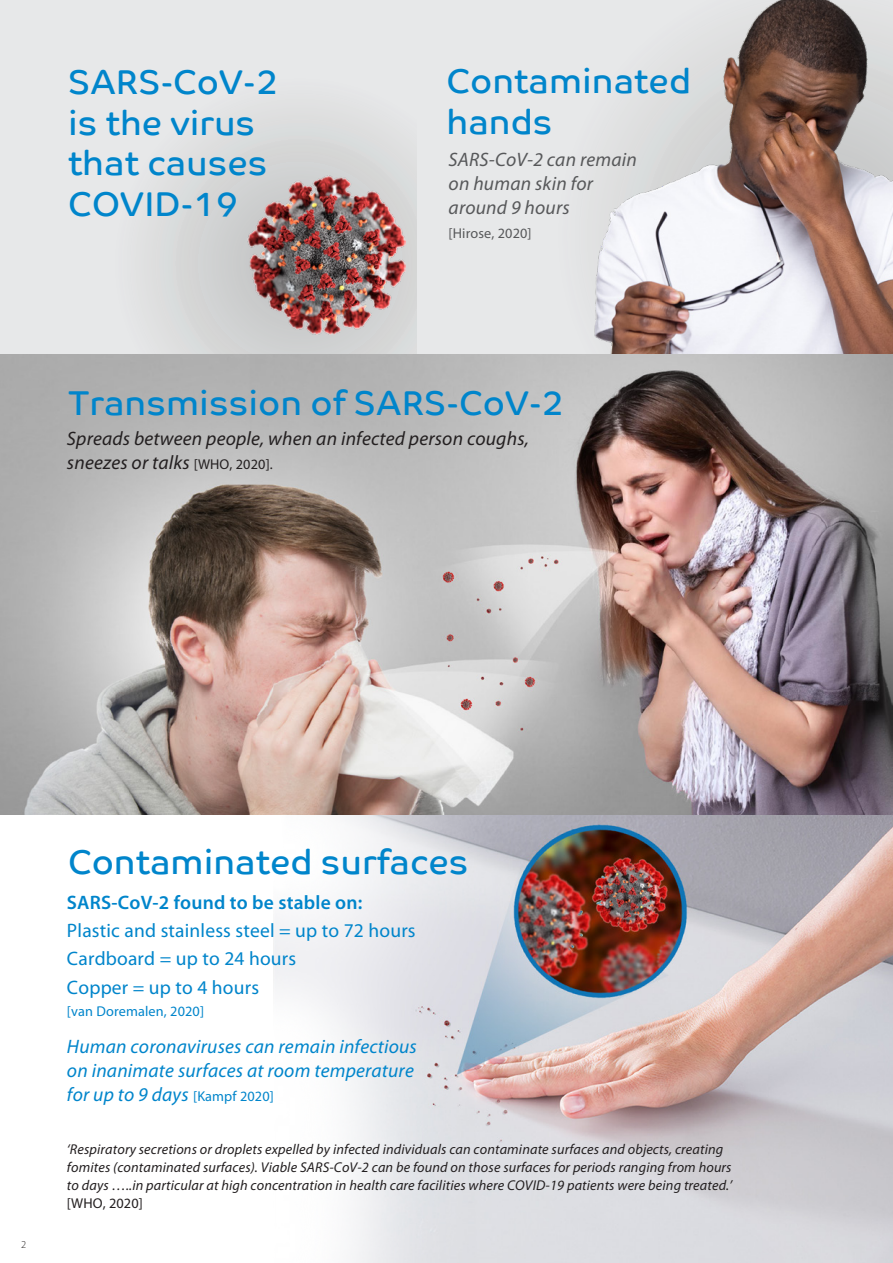
<style>
.page{position:relative;width:893px;height:1263px;background:#fff}
.page>*{position:absolute;margin:0;border:0;box-sizing:border-box;transform-origin:0 0}
.t1{font:34.5px/40.5px "Co Text";color:#0085cb}
.t2{font:italic 19.5px/24px "Myriad Pro";letter-spacing:.01em;color:#0085cb}
.t3{font:19.5px/28.2px "Myriad Pro";letter-spacing:.01em;color:#0085cb}
.t4{font:italic 19.5px/24px "Myriad Pro";letter-spacing:.01em;color:#231f20}
.t5{font:italic 19.5px/24px "Myriad Pro";letter-spacing:.01em;color:#57585a}
.t6{font:600 19.5px "Myriad Pro";letter-spacing:.01em;color:#0085cb}
.t7{font:italic 14.25px/18px "Myriad Pro";letter-spacing:.01em;color:#231f20}
.t8{font:14.25px "Myriad Pro";letter-spacing:.01em;color:#0085cb}
.t9{font:14.25px "Myriad Pro";letter-spacing:.01em;color:#57585a}
.t10{font:14.25px "Myriad Pro";letter-spacing:.01em;color:#231f20}
.t11{font:300 10.5px "Myriad Pro";color:#231f20}
.s1{font-style:normal;font-size:14.25px}
</style>
<div class="page">
<div style="left:417px;top:0;width:476px;height:361px;background:#e7e8e9"></div>
<img style="left:594px;top:0;width:299px;height:354px">
<svg style="left:0;top:0;width:417px;height:354px;background:#e1e2e3"></svg>
<img style="left:247px;top:176px;width:158px;height:159px">
<img style="left:84px;top:814px;width:809px;height:449px">
<img style="left:0;top:354px;width:893px;height:460px">
<h1 class="t1" style="left:68px;top:62px;width:212px">SARS-CoV-2 is the virus that causes<br>COVID-19</h1>
<h1 class="t1" style="left:446px;top:61px;width:246px">Contaminated hands</h1>
<h2 class="t5" style="left:449px;top:147px;width:190px">SARS-CoV-2 can remain on human skin for around 9 hours</h2>
<p class="t9" style="left:449px;top:225px;width:85px">[Hirose, 2020]</p>
<h1 class="t1" style="left:68px;top:382px;width:498px">Transmission of SARS-CoV-2</h1>
<h2 class="t4" style="left:67px;top:427px;width:463px">Spreads between people, when an infected person coughs, sneezes or talks <span class="s1">[WHO, 2020].</span></h2>
<p class="t11" style="left:21px;top:1238px;width:7px">2</p>
<h1 class="t1" style="left:68px;top:841px;width:402px">Contaminated surfaces</h1>
<h2 class="t6" style="left:67px;top:890px;width:297px">SARS-CoV-2 found to be stable on:</h2>
<h2 class="t3" style="left:67px;top:916px;width:350px">Plastic and stainless steel = up to 72 hours<br>Cardboard = up to 24 hours<br>Copper = up to 4 hours</h2>
<p class="t8" style="left:67px;top:1002px;width:139px">[van Doremalen, 2020]</p>
<h2 class="t2" style="left:67px;top:1034px;width:351px">Human coronaviruses can remain infectious on inanimate surfaces at room temperature for up to 9 days <span class="s1">[Kampf 2020]</span></h2>
<p class="t7" style="left:67px;top:1140px;width:667px">‘Respiratory secretions or droplets expelled by infected individuals can contaminate surfaces and objects, creating fomites (contaminated surfaces). Viable SARS-CoV-2 can be found on those surfaces for periods ranging from hours to days …..in particular at high concentration in health care facilities where COVID-19 patients were being treated.’</p>
<p class="t10" style="left:67px;top:1195px;width:77px">[WHO, 2020]</p>
</div>
